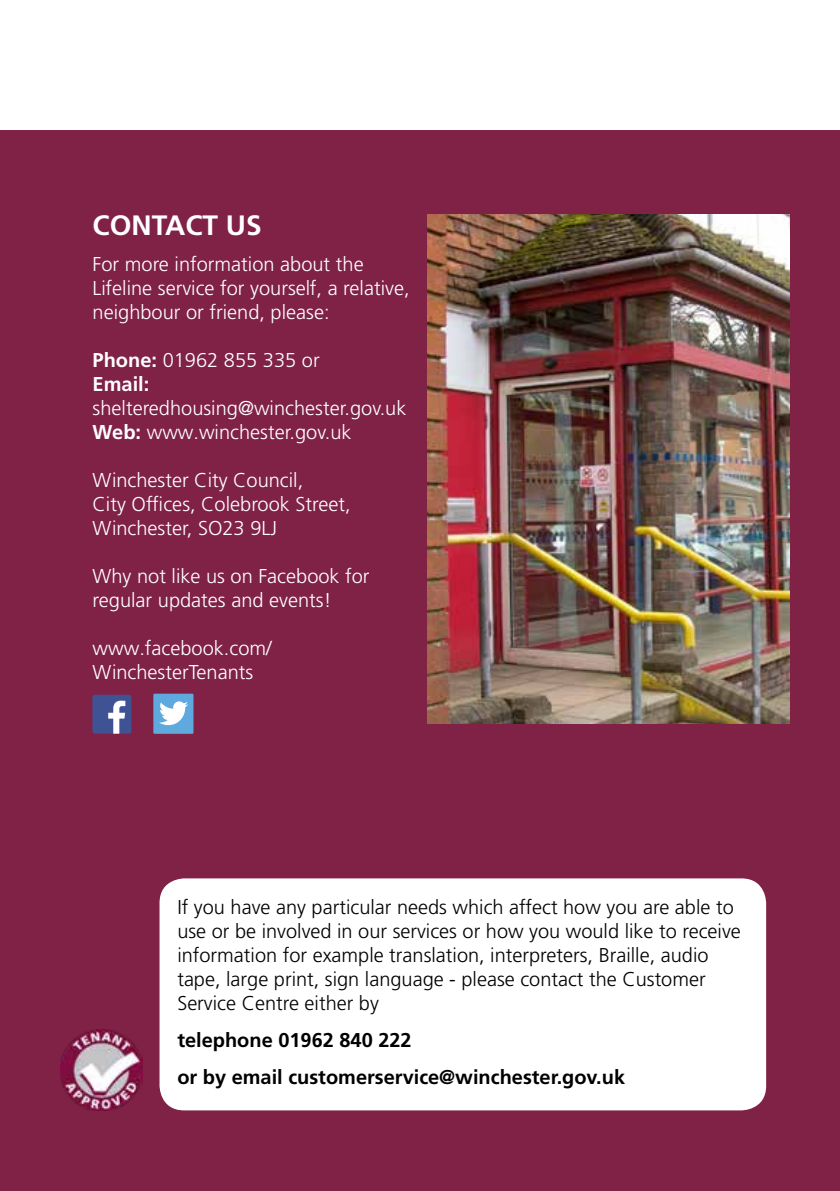
<style>
.page{position:relative;width:840px;height:1191px;background:#fff}
.page>*{position:absolute;margin:0;border:0;box-sizing:border-box;transform-origin:0 0}
.t1{font:700 28px "Frutiger LT Pro";color:#fff}
.t2{font:300 20px/24px "Frutiger LT Pro";color:#fff}
.t3{font:300 20px/24px "Frutiger LT Pro";color:#000}
.t4{font:700 20px/36.8px "Frutiger LT Pro";color:#000}
.s1{font-weight:700}
</style>
<div class="page">
<div style="left:0;top:130px;width:839px;height:1061px;background:#802246"></div>
<img style="left:427px;top:214px;width:361px;height:509px">
<div style="left:159px;top:878px;width:606px;height:232px;background:#fff;border-radius:25px"></div>
<div style="left:92px;top:695px;width:39px;height:38px;background:#3e5294;border-radius:2px"></div>
<svg style="left:108px;top:700px;width:17px;height:33px"></svg>
<img style="left:61px;top:1029px;width:81px;height:81px">
<div style="left:153px;top:693px;width:40px;height:41px;background:#5ea9de"></div>
<svg style="left:159px;top:701px;width:29px;height:24px"></svg>
<h1 class="t1" style="left:93px;top:209px;width:170px">CONTACT US</h1>
<p class="t2" style="left:93px;top:252px;width:318px">For more information about the<br>Lifeline service for yourself, a relative, neighbour or friend, please:</p>
<p class="t2" style="left:93px;top:348px;width:228px"><span class="s1">Phone:</span> 01962 855 335 or<br><span class="s1">Email:</span></p>
<p class="t2" style="left:93px;top:396px;width:315px">shelteredhousing@winchester.gov.uk<br><span class="s1">Web:</span> www.winchester.gov.uk</p>
<p class="t2" style="left:93px;top:468px;width:259px">Winchester City Council,<br>City Offices, Colebrook Street,<br>Winchester, SO23 9LJ</p>
<p class="t2" style="left:93px;top:564px;width:278px">Why not like us on Facebook for regular updates and events!</p>
<p class="t2" style="left:93px;top:636px;width:180px">www.facebook.com/<br>WinchesterTenants</p>
<p class="t3" style="left:177px;top:895px;width:564px">If you have any particular needs which affect how you are able to use or be involved in our services or how you would like to receive information for example translation, interpreters, Braille, audio tape, large print, sign language - please contact the Customer Service Centre either by</p>
<p class="t4" style="left:177px;top:1022px;width:449px">telephone 01962 840 222<br>or by email customerservice@winchester.gov.uk</p>
</div>
